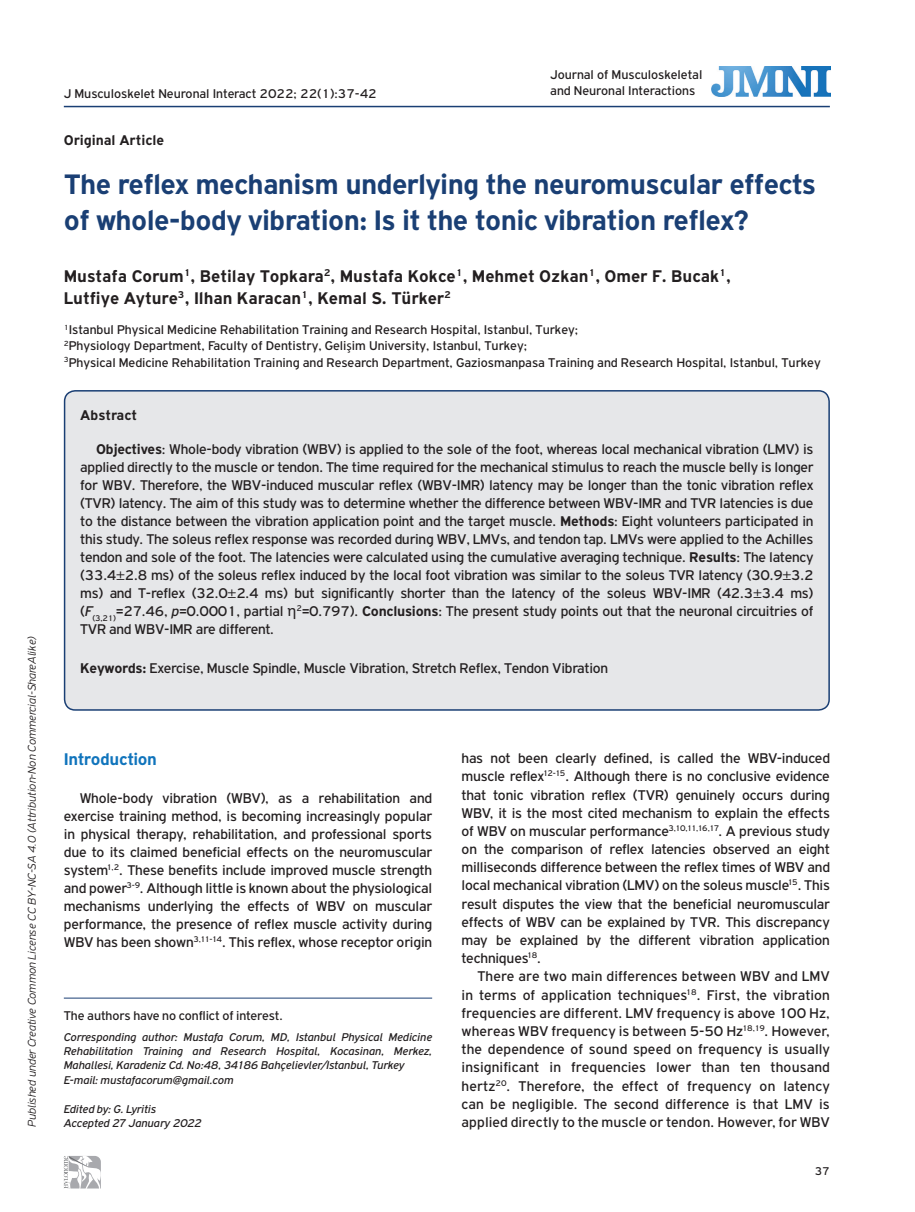
<style>
.page{position:relative;width:915px;height:1212px;background:#fff}
.page>*{position:absolute;margin:0;border:0;box-sizing:border-box;transform-origin:0 0}
.BASIC_TITLE{font:700 30px/36px "PF Highway Gothic";letter-spacing:-.02em;color:#1a3f74}
.AUTHOR{font:700 18px/21.6px "PF Highway Gothic";color:#231f20}
.TITLE_BOLD{font:700 18px "PF Highway Gothic";letter-spacing:-.02em;color:#1074bc}
.TEXT_BASIC{font:15px/18.1px "PF Highway Gothic";letter-spacing:-.005em;color:#231f20;text-align:justify}
.TEXT_ABSTRACT{font:15px/18px "PF Highway Gothic";letter-spacing:-.015em;color:#231f20;text-align:justify}
.TEXT_KEYWORDS{font:15px "PF Highway Gothic";letter-spacing:-.015em;color:#231f20}
.TYPE_OF_ARTICLE{font:700 15px "PF Highway Gothic";color:#231f20}
.TITLE_ABSTRACT{font:700 15px "PF Highway Gothic";color:#231f20}
.TITLE_ADDRESS{font:13.5px "PF Highway Gothic";color:#231f20}
.CONFLICT_OF_INTEREST{font:13.5px "PF Highway Gothic";letter-spacing:-.01em;color:#231f20}
.CORRESPONDING_AUTHOR{font:italic 12px/14.4px "PF Highway Gothic";letter-spacing:-.01em;color:#231f20;text-align:justify}
.t1{font:italic 300 12px "PF Highway Gothic";color:#231f20}
.t2{font:12px "PF Highway Gothic";color:#231f20}
.s1{font-family:"Myriad Pro"}
.s2{font-weight:700}
.s3{font-style:italic}
.s4{font-family:"Helvetica"}
</style>
<div class="page">
<hr style="left:64px;top:106px;width:765px;height:1px;background:#1a3f74">
<div style="left:65px;top:391px;width:763px;height:319px;background:#e6e7e9;border-radius:11px"></div>
<div style="left:64px;top:390px;width:765px;height:321px;border:2px solid #1a3f74;border-radius:11px"></div>
<hr style="left:64px;top:998px;width:368px;height:1px;background:#1a3f74">
<img style="left:711px;top:66px;width:118px;height:31px">
<svg style="left:64px;top:1156px;width:37px;height:33px"></svg>
<p class="t1" style="left:25px;top:1127px;width:492px;rotate:-90deg">Published under Creative Common License CC BY-NC-SA 4.0 (Attribution-Non Commercial-ShareAlike)</p>
<p class="TITLE_ADDRESS" style="left:550px;top:67px;width:153px">Journal of Musculoskeletal</p>
<p class="TITLE_ADDRESS" style="left:64px;top:86px;width:314px">J Musculoskelet Neuronal Interact 2022; 22(1):37-42</p>
<p class="TITLE_ADDRESS" style="left:550px;top:83px;width:146px">and Neuronal Interactions</p>
<p class="TYPE_OF_ARTICLE" style="left:64px;top:132px;width:102px">Original Article</p>
<p class="BASIC_TITLE" style="left:64px;top:166px;width:753px">The reflex mechanism underlying the neuromuscular effects of whole-body vibration: Is it the tonic vibration reflex?</p>
<p class="AUTHOR" style="left:64px;top:265px;width:668px">Mustafa Corum<sup>1</sup>, Betilay Topkara<sup>2</sup>, Mustafa Kokce<sup>1</sup>, Mehmet Ozkan<sup>1</sup>, Omer F. Bucak<sup>1</sup>,<br>Lutfiye Ayture<sup>3</sup>, Ilhan Karacan<sup>1</sup>, Kemal S. Türker<sup>2</sup></p>
<p class="TITLE_ADDRESS" style="left:64px;top:322px;width:515px"><sup>1</sup>Istanbul Physical Medicine Rehabilitation Training and Research Hospital, Istanbul, Turkey;</p>
<p class="TITLE_ADDRESS" style="left:64px;top:339px;width:464px"><sup>2</sup>Physiology Department, Faculty of Dentistry, Geli<span class="s1">ş</span>im University, Istanbul, Turkey;</p>
<p class="TITLE_ADDRESS" style="left:64px;top:355px;width:758px"><sup>3</sup>Physical Medicine Rehabilitation Training and Research Department, Gaziosmanpasa Training and Research Hospital, Istanbul, Turkey</p>
<p class="TITLE_ABSTRACT" style="left:80px;top:407px;width:58px">Abstract</p>
<p class="TEXT_ABSTRACT" style="left:80px;top:440px;width:734px;text-indent:16px"><span class="s2">Objectives</span>: Whole-body vibration (WBV) is applied to the sole of the foot, whereas local mechanical vibration (LMV) is applied directly to the muscle or tendon. The time required for the mechanical stimulus to reach the muscle belly is longer for WBV. Therefore, the WBV-induced muscular reflex (WBV-IMR) latency may be longer than the tonic vibration reflex (TVR) latency. The aim of this study was to determine whether the difference between WBV-IMR and TVR latencies is due to the distance between the vibration application point and the target muscle. <span class="s2">Methods</span>: Eight volunteers participated in this study. The soleus reflex response was recorded during WBV, LMVs, and tendon tap. LMVs were applied to the Achilles tendon and sole of the foot. The latencies were calculated using the cumulative averaging technique. <span class="s2">Results</span>: The latency (33.4<span class="s1">±</span>2.8 ms) of the soleus reflex induced by the local foot vibration was similar to the soleus TVR latency (30.9<span class="s1">±</span>3.2 ms) and T-reflex (32.0<span class="s1">±</span>2.4 ms) but significantly shorter than the latency of the soleus WBV-IMR (42.3<span class="s1">±</span>3.4 ms) (<span class="s3">F</span><sub>(3,21)</sub>=27.46, <span class="s3">p</span>=0.0001, partial <span class="s4">η</span><sup>2</sup>=0.797). <span class="s2">Conclusions</span>: The present study points out that the neuronal circuitries of TVR and WBV-IMR are different.</p>
<p class="TEXT_KEYWORDS" style="left:80px;top:660px;width:529px"><span class="s2">Keywords:</span> Exercise, Muscle Spindle, Muscle Vibration, Stretch Reflex, Tendon Vibration</p>
<p class="TITLE_BOLD" style="left:64px;top:750px;width:95px">Introduction</p>
<p class="TEXT_BASIC" style="left:64px;top:789px;width:370px;text-indent:16px">Whole-body vibration (WBV), as a rehabilitation and exercise training method, is becoming increasingly popular in physical therapy, rehabilitation, and professional sports due to its claimed beneficial effects on the neuromuscular system<sup>1,2</sup>. These benefits include improved muscle strength and power<sup>3-9</sup>. Although little is known about the physiological mechanisms underlying the effects of WBV on muscular performance, the presence of reflex muscle activity during WBV has been shown<sup>3,11-14</sup>. This reflex, whose receptor origin</p>
<p class="CONFLICT_OF_INTEREST" style="left:64px;top:1008px;width:220px">The authors have no conflict of interest.</p>
<p class="CORRESPONDING_AUTHOR" style="left:64px;top:1029px;width:370px">Corresponding author: Mustafa Corum, MD, Istanbul Physical Medicine Rehabilitation Training and Research Hospital, Kocasinan, Merkez, Mahallesi, Karadeniz Cd. No:48, 34186 Bahçelievler/Istanbul, Turkey</p>
<p class="CORRESPONDING_AUTHOR" style="left:64px;top:1072px;width:171px">E-mail: mustafacorum@gmail.com</p>
<p class="CORRESPONDING_AUTHOR" style="left:64px;top:1101px;width:94px">Edited by: G. Lyritis</p>
<p class="CORRESPONDING_AUTHOR" style="left:64px;top:1116px;width:139px">Accepted 27 January 2022</p>
<p class="TEXT_BASIC" style="left:461px;top:749px;width:370px">has not been clearly defined, is called the WBV-induced muscle reflex<sup>12-15</sup>. Although there is no conclusive evidence that tonic vibration reflex (TVR) genuinely occurs during WBV, it is the most cited mechanism to explain the effects of WBV on muscular performance<sup>3,10,11,16,17</sup>. A previous study on the comparison of reflex latencies observed an eight milliseconds difference between the reflex times of WBV and local mechanical vibration (LMV) on the soleus muscle<sup>15</sup>. This result disputes the view that the beneficial neuromuscular effects of WBV can be explained by TVR. This discrepancy may be explained by the different vibration application techniques<sup>18</sup>.</p>
<p class="TEXT_BASIC" style="left:461px;top:967px;width:370px;text-indent:16px">There are two main differences between WBV and LMV in terms of application techniques<sup>18</sup>. First, the vibration frequencies are different. LMV frequency is above 100 Hz, whereas WBV frequency is between 5-50 Hz<sup>18,19</sup>. However, the dependence of sound speed on frequency is usually insignificant in frequencies lower than ten thousand hertz<sup>20</sup>. Therefore, the effect of frequency on latency can be negligible. The second difference is that LMV is applied directly to the muscle or tendon. However, for WBV</p>
<p class="t2" style="left:814px;top:1165px;width:17px">37</p>
</div>
